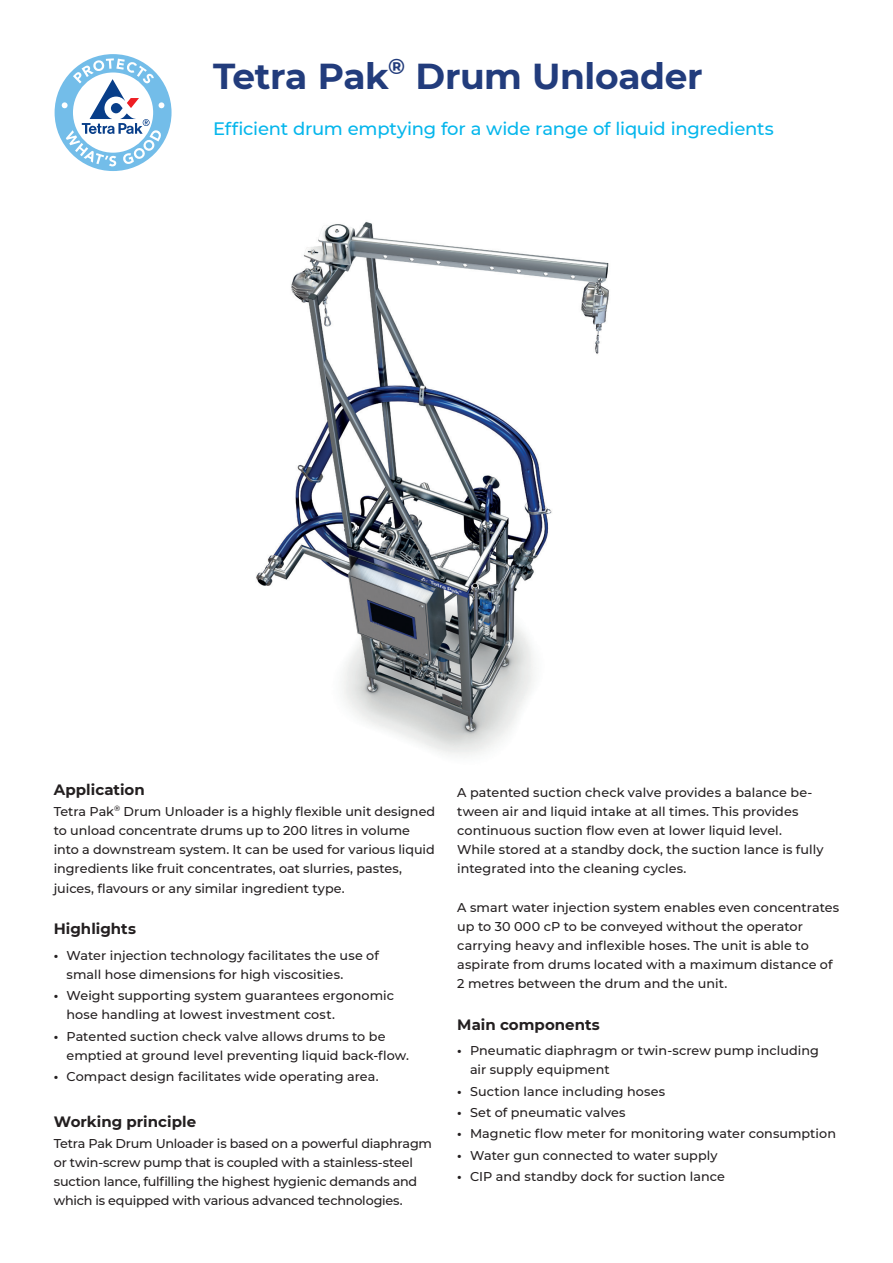
<style>
.page{position:relative;width:893px;height:1263px;background:#fff}
.page>*{position:absolute;margin:0;border:0;box-sizing:border-box;transform-origin:0 0}
.t1{font:700 36px "Montserrat";letter-spacing:-.01em;color:#223c7c}
.t2{font:500 18px "Montserrat";letter-spacing:-.01em;color:#05b6ec}
.t3{font:700 15px "Montserrat";color:#231f20}
.t4{font:500 12.75px/19.2px "Montserrat";color:#231f20}
.s1{font-weight:700}
</style>
<div class="page">
<svg style="left:55px;top:54px;width:117px;height:117px"></svg>
<img style="left:256px;top:221px;width:353px;height:534px">
<h1 class="t1" style="left:213px;top:50px;width:491px">Tetra Pak<sup>®</sup> Drum Unloader</h1>
<h2 class="t2" style="left:213px;top:116px;width:562px">Efficient drum emptying for a wide range of liquid ingredients</h2>
<p class="t3" style="left:54px;top:779px;width:93px">Application</p>
<p class="t4" style="left:54px;top:801px;width:383px">Tetra Pak<sup>®</sup> Drum Unloader is a highly flexible unit designed to unload concentrate drums up to 200 litres in volume into a downstream system. It can be used for various liquid ingredients like fruit concentrates, oat slurries, pastes, juices, flavours or any similar ingredient type.</p>
<p class="t3" style="left:54px;top:918px;width:84px">Highlights</p>
<p class="t4" style="left:67px;top:945px;width:314px;text-indent:-13px"><span class="s1">•</span> Water injection technology facilitates the use of small hose dimensions for high viscosities.</p>
<p class="t4" style="left:67px;top:985px;width:329px;text-indent:-13px"><span class="s1">•</span> Weight supporting system guarantees ergonomic hose handling at lowest investment cost.</p>
<p class="t4" style="left:67px;top:1026px;width:344px;text-indent:-13px"><span class="s1">•</span> Patented suction check valve allows drums to be emptied at ground level preventing liquid back-flow.</p>
<p class="t4" style="left:54px;top:1066px;width:326px"><span class="s1">•</span> Compact design facilitates wide operating area.</p>
<p class="t3" style="left:54px;top:1111px;width:144px">Working principle</p>
<p class="t4" style="left:54px;top:1133px;width:380px">Tetra Pak Drum Unloader is based on a powerful diaphragm or twin-screw pump that is coupled with a stainless-steel suction lance, fulfilling the highest hygienic demands and which is equipped with various advanced technologies.</p>
<p class="t4" style="left:457px;top:782px;width:368px">A patented suction check valve provides a balance be&shy;tween air and liquid intake at all times. This provides continuous suction flow even at lower liquid level.<br>While stored at a standby dock, the suction lance is fully integrated into the cleaning cycles.</p>
<p class="t4" style="left:457px;top:897px;width:383px">A smart water injection system enables even concentrates up to 30 000 cP to be conveyed without the operator carrying heavy and inflexible hoses. The unit is able to aspirate from drums located with a maximum distance of 2 metres between the drum and the unit.</p>
<p class="t3" style="left:457px;top:1014px;width:144px">Main components</p>
<p class="t4" style="left:470px;top:1041px;width:350px;text-indent:-13px"><span class="s1">•</span> Pneumatic diaphragm or twin-screw pump including air supply equipment</p>
<p class="t4" style="left:457px;top:1081px;width:209px"><span class="s1">•</span> Suction lance including hoses</p>
<p class="t4" style="left:457px;top:1102px;width:170px"><span class="s1">•</span> Set of pneumatic valves</p>
<p class="t4" style="left:457px;top:1123px;width:380px"><span class="s1">•</span> Magnetic flow meter for monitoring water consumption</p>
<p class="t4" style="left:457px;top:1145px;width:262px"><span class="s1">•</span> Water gun connected to water supply</p>
<p class="t4" style="left:457px;top:1166px;width:269px"><span class="s1">•</span> CIP and standby dock for suction lance</p>
</div>
